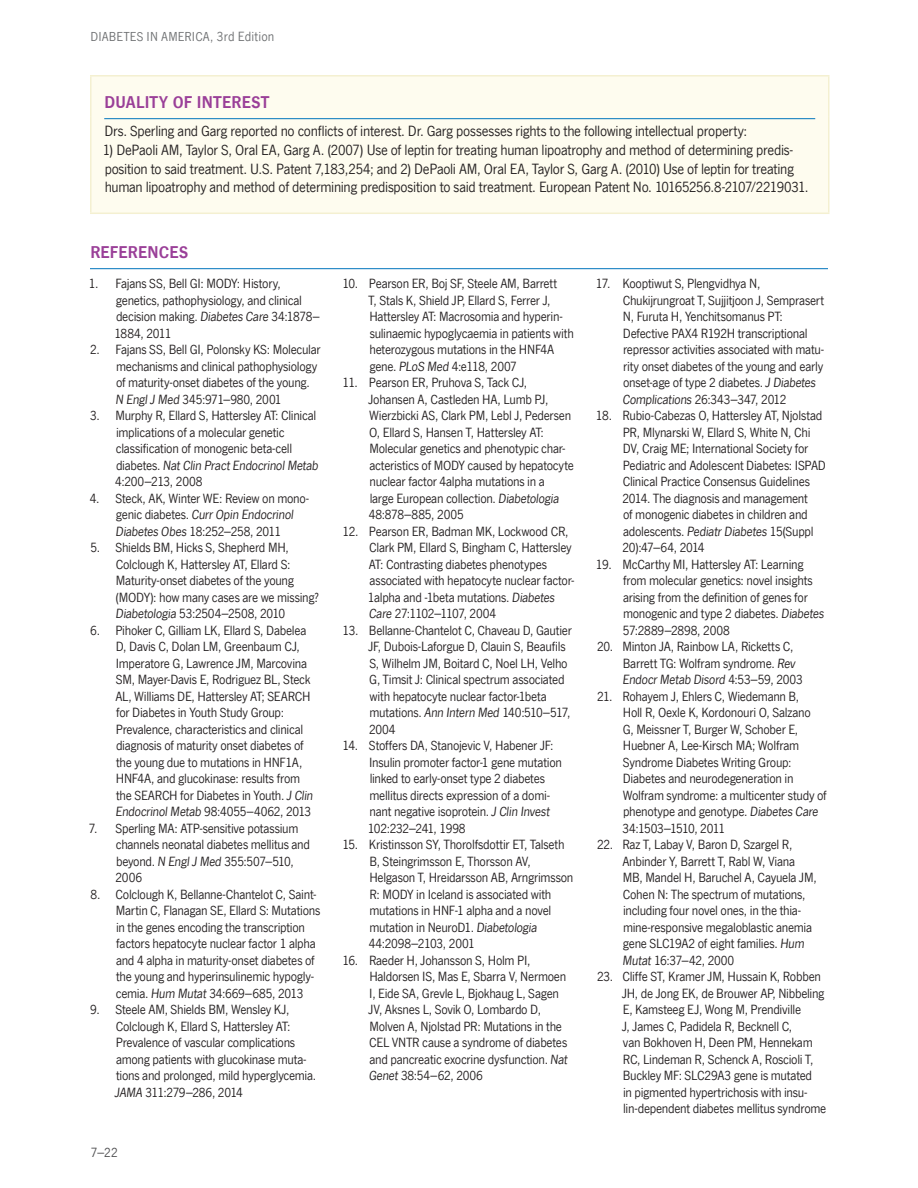
<style>
.page{position:relative;width:918px;height:1188px;background:#fff}
.page>*{position:absolute;margin:0;border:0;box-sizing:border-box;transform-origin:0 0}
.H2__Span{font:700 17.25px "News Gothic Com";letter-spacing:.015em;color:#9a3f98}
.P__EOC-Tables{font:15px/18.8px "News Gothic Com";letter-spacing:-.02em;color:#231f20}
.Endnotes{font:13.5px/16.5px "News Gothic Com";letter-spacing:-.02em;color:#231f20}
.t1{font:13.5px "News Gothic Com";color:#4d4d4f}
.t2{font:13.2px "News Gothic Com";letter-spacing:.015em;color:#6d6f71}
.s1{font-size:13.5px}
.s2{font-style:italic}
</style>
<div class="page">
<hr style="left:90px;top:268px;width:738px;height:1px;background:#0074bc">
<div style="left:91px;top:76px;width:738px;height:41px;background:#fefcef"></div>
<div style="left:91px;top:117px;width:738px;height:96px;background:#fefcef"></div>
<hr style="left:90px;top:75px;width:740px;height:1px;background:#f4f0d1">
<hr style="left:90px;top:76px;width:2px;height:41px;background:#f4f0d1">
<hr style="left:828px;top:76px;width:2px;height:41px;background:#f4f0d1">
<hr style="left:90px;top:117px;width:2px;height:96px;background:#f4f0d1">
<hr style="left:828px;top:117px;width:2px;height:96px;background:#f4f0d1">
<hr style="left:90px;top:213px;width:740px;height:1px;background:#f4f0d1">
<hr style="left:104px;top:118px;width:711px;height:1px;background:#0074bc">
<p class="t2" style="left:90px;top:29px;width:185px">DIABETES IN AMERICA, <span class="s1">3rd Edition</span></p>
<h2 class="H2__Span" style="left:105px;top:92px;width:166px">DUALITY OF INTEREST</h2>
<p class="P__EOC-Tables" style="left:104px;top:122px;width:644px">Drs. Sperling and Garg reported no conflicts of interest. Dr. Garg possesses rights to the following intellectual property:</p>
<p class="P__EOC-Tables" style="left:103px;top:141px;width:707px">1) DePaoli AM, Taylor S, Oral EA, Garg A. (2007) Use of leptin for treating human lipoatrophy and method of determining predis&shy;position to said treatment. U.S. Patent 7,183,254; and 2) DePaoli AM, Oral EA, Taylor S, Garg A. (2010) Use of leptin for treating human lipoatrophy and method of determining predisposition to said treatment. European Patent No. 10165256.8-2107/2219031.</p>
<h2 class="H2__Span" style="left:90px;top:242px;width:99px">REFERENCES</h2>
<p class="Endnotes" style="left:115px;top:276px;width:207px;text-indent:-26px">1. Fajans SS, Bell GI: MODY: History, genetics, pathophysiology, and clinical decision making. <span class="s2">Diabetes Care</span> 34:1878–<br>1884, 2011</p>
<p class="Endnotes" style="left:116px;top:342px;width:206px;text-indent:-26px">2. Fajans SS, Bell GI, Polonsky KS: Molecular mechanisms and clinical pathophysiology of maturity-onset diabetes of the young.<br><span class="s2">N Engl J Med</span> 345:971–980, 2001</p>
<p class="Endnotes" style="left:115px;top:408px;width:205px;text-indent:-25px">3. Murphy R, Ellard S, Hattersley AT: Clinical implications of a molecular genetic classification of monogenic beta-cell diabetes. <span class="s2">Nat Clin Pract Endocrinol Metab </span>4:200–213, 2008</p>
<p class="Endnotes" style="left:116px;top:490px;width:195px;text-indent:-26px">4. Steck, AK, Winter WE: Review on mono&shy;genic diabetes. <span class="s2">Curr Opin Endocrinol<br>Diabetes Obes</span> 18:252–258, 2011</p>
<p class="Endnotes" style="left:116px;top:540px;width:205px;text-indent:-25px">5. Shields BM, Hicks S, Shepherd MH, Colclough K, Hattersley AT, Ellard S:<br>Maturity-onset diabetes of the young (MODY): how many cases are we missing?<br><span class="s2">Diabetologia</span> 53:2504–2508, 2010</p>
<p class="Endnotes" style="left:115px;top:622px;width:200px;text-indent:-25px">6. Pihoker C, Gilliam LK, Ellard S, Dabelea D, Davis C, Dolan LM, Greenbaum CJ, Imperatore G, Lawrence JM, Marcovina SM, Mayer-Davis E, Rodriguez BL, Steck AL, Williams DE, Hattersley AT; SEARCH for Diabetes in Youth Study Group:<br>Prevalence, characteristics and clinical diagnosis of maturity onset diabetes of the young due to mutations in HNF1A, HNF4A, and glucokinase: results from the SEARCH for Diabetes in Youth. <span class="s2">J Clin Endocrinol Metab</span> 98:4055–4062, 2013</p>
<p class="Endnotes" style="left:116px;top:820px;width:196px;text-indent:-27px">7. Sperling MA: ATP-sensitive potassium channels neonatal diabetes mellitus and beyond. <span class="s2">N Engl J Med</span> 355:507–510,<br>2006</p>
<p class="Endnotes" style="left:116px;top:886px;width:206px;text-indent:-25px">8. Colclough K, Bellanne-Chantelot C, Saint-Martin C, Flanagan SE, Ellard S: Mutations in the genes encoding the transcription factors hepatocyte nuclear factor 1 alpha and 4 alpha in maturity-onset diabetes of the young and hyperinsulinemic hypogly&shy;cemia. <span class="s2">Hum Mutat</span> 34:669–685, 2013</p>
<p class="Endnotes" style="left:115px;top:1002px;width:203px;text-indent:-25px">9. Steele AM, Shields BM, Wensley KJ, Colclough K, Ellard S, Hattersley AT:<br>Prevalence of vascular complications among patients with glucokinase muta&shy;tions and prolonged, mild hyperglycemia.<br><span class="s2">JAMA</span> 311:279–286, 2014</p>
<p class="t1" style="left:91px;top:1145px;width:29px">7–22</p>
<p class="Endnotes" style="left:369px;top:276px;width:207px;text-indent:-26px">10. Pearson ER, Boj SF, Steele AM, Barrett<br>T, Stals K, Shield JP, Ellard S, Ferrer J, Hattersley AT: Macrosomia and hyperin&shy;sulinaemic hypoglycaemia in patients with heterozygous mutations in the HNF4A gene. <span class="s2">PLoS Med</span> 4:e118, 2007</p>
<p class="Endnotes" style="left:369px;top:375px;width:207px;text-indent:-26px">11. Pearson ER, Pruhova S, Tack CJ, Johansen A, Castleden HA, Lumb PJ, Wierzbicki AS, Clark PM, Lebl J, Pedersen O, Ellard S, Hansen T, Hattersley AT:<br>Molecular genetics and phenotypic char&shy;acteristics of MODY caused by hepatocyte nuclear factor 4alpha mutations in a<br>large European collection. <span class="s2">Diabetologia </span>48:878–885, 2005</p>
<p class="Endnotes" style="left:368px;top:523px;width:208px;text-indent:-25px">12. Pearson ER, Badman MK, Lockwood CR, Clark PM, Ellard S, Bingham C, Hattersley AT: Contrasting diabetes phenotypes associated with hepatocyte nuclear factor-1alpha and -1beta mutations. <span class="s2">Diabetes Care</span> 27:1102–1107, 2004</p>
<p class="Endnotes" style="left:369px;top:622px;width:205px;text-indent:-26px">13. Bellanne-Chantelot C, Chaveau D, Gautier JF, Dubois-Laforgue D, Clauin S, Beaufils S, Wilhelm JM, Boitard C, Noel LH, Velho G, Timsit J: Clinical spectrum associated with hepatocyte nuclear factor-1beta mutations. <span class="s2">Ann Intern Med</span> 140:510–517, 2004</p>
<p class="Endnotes" style="left:368px;top:738px;width:195px;text-indent:-26px">14. Stoffers DA, Stanojevic V, Habener JF:<br>Insulin promoter factor-1 gene mutation linked to early-onset type 2 diabetes mellitus directs expression of a domi&shy;nant negative isoprotein. <span class="s2">J Clin Invest </span>102:232–241, 1998</p>
<p class="Endnotes" style="left:369px;top:837px;width:206px;text-indent:-26px">15. Kristinsson SY, Thorolfsdottir ET, Talseth B, Steingrimsson E, Thorsson AV, Helgason T, Hreidarsson AB, Arngrimsson R: MODY in Iceland is associated with mutations in HNF-1 alpha and a novel mutation in NeuroD1. <span class="s2">Diabetologia </span>44:2098–2103, 2001</p>
<p class="Endnotes" style="left:369px;top:952px;width:201px;text-indent:-26px">16. Raeder H, Johansson S, Holm PI, Haldorsen IS, Mas E, Sbarra V, Nermoen I, Eide SA, Grevle L, Bjokhaug L, Sagen JV, Aksnes L, Sovik O, Lombardo D, Molven A, Njolstad PR: Mutations in the CEL VNTR cause a syndrome of diabetes and pancreatic exocrine dysfunction. <span class="s2">Nat Genet</span> 38:54–62, 2006</p>
<p class="Endnotes" style="left:623px;top:276px;width:203px;text-indent:-27px">17. Kooptiwut S, Plengvidhya N, Chukijrungroat T, Sujjitjoon J, Semprasert N, Furuta H, Yenchitsomanus PT:<br>Defective PAX4 R192H transcriptional repressor activities associated with matu&shy;rity onset diabetes of the young and early onset-age of type 2 diabetes. <span class="s2">J Diabetes Complications</span> 26:343–347, 2012</p>
<p class="Endnotes" style="left:623px;top:408px;width:205px;text-indent:-27px">18. Rubio-Cabezas O, Hattersley AT, Njolstad PR, Mlynarski W, Ellard S, White N, Chi DV, Craig ME; International Society for Pediatric and Adolescent Diabetes: ISPAD Clinical Practice Consensus Guidelines 2014. The diagnosis and management<br>of monogenic diabetes in children and adolescents. <span class="s2">Pediatr Diabetes</span> 15(Suppl 20):47–64, 2014</p>
<p class="Endnotes" style="left:623px;top:556px;width:203px;text-indent:-27px">19. McCarthy MI, Hattersley AT: Learning from molecular genetics: novel insights arising from the definition of genes for monogenic and type 2 diabetes. <span class="s2">Diabetes </span>57:2889–2898, 2008</p>
<p class="Endnotes" style="left:623px;top:639px;width:182px;text-indent:-26px">20. Minton JA, Rainbow LA, Ricketts C,<br>Barrett TG: Wolfram syndrome. <span class="s2">Rev<br>Endocr Metab Disord</span> 4:53–59, 2003</p>
<p class="Endnotes" style="left:623px;top:688px;width:206px;text-indent:-26px">21. Rohayem J, Ehlers C, Wiedemann B,<br>Holl R, Oexle K, Kordonouri O, Salzano<br>G, Meissner T, Burger W, Schober E, Huebner A, Lee-Kirsch MA; Wolfram Syndrome Diabetes Writing Group:<br>Diabetes and neurodegeneration in Wolfram syndrome: a multicenter study of phenotype and genotype. <span class="s2">Diabetes Care </span>34:1503–1510, 2011</p>
<p class="Endnotes" style="left:622px;top:837px;width:196px;text-indent:-25px">22. Raz T, Labay V, Baron D, Szargel R, Anbinder Y, Barrett T, Rabl W, Viana MB, Mandel H, Baruchel A, Cayuela JM, Cohen N: The spectrum of mutations, including four novel ones, in the thia&shy;mine-responsive megaloblastic anemia gene SLC19A2 of eight families. <span class="s2">Hum Mutat</span> 16:37–42, 2000</p>
<p class="Endnotes" style="left:622px;top:969px;width:206px;text-indent:-25px">23. Cliffe ST, Kramer JM, Hussain K, Robben JH, de Jong EK, de Brouwer AP, Nibbeling E, Kamsteeg EJ, Wong M, Prendiville<br>J, James C, Padidela R, Becknell C,<br>van Bokhoven H, Deen PM, Hennekam RC, Lindeman R, Schenck A, Roscioli T, Buckley MF: SLC29A3 gene is mutated<br>in pigmented hypertrichosis with insu&shy;lin-dependent diabetes mellitus syndrome</p>
</div>
